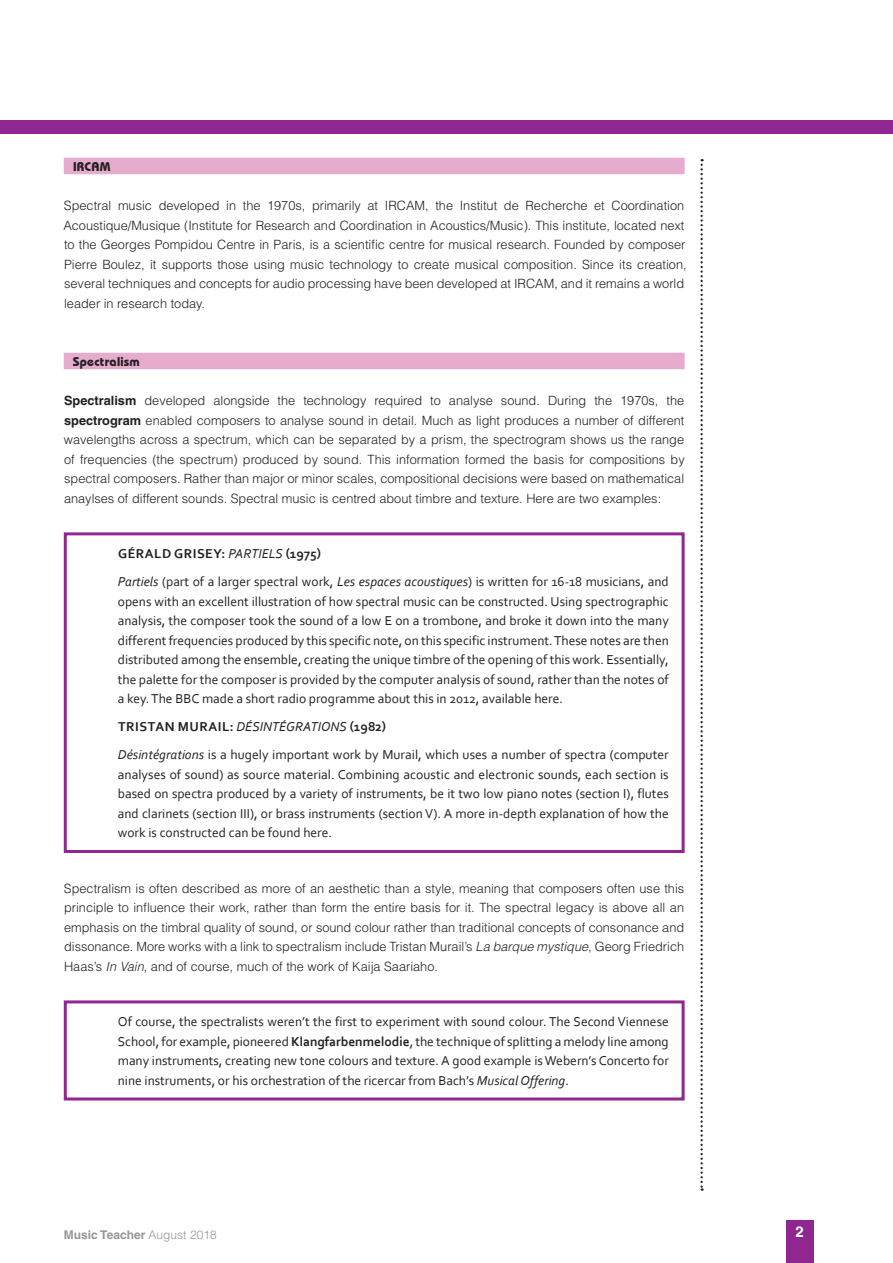
<style>
.page{position:relative;width:893px;height:1263px;background:#fff}
.page>*{position:absolute;margin:0;border:0;box-sizing:border-box;transform-origin:0 0}
.t1{font:700 15px "Helvetica";color:#fff}
.text_box_body{font:13.5px/19.5px "Corbel";color:#231f20;text-align:justify}
.text_box_head{font:700 13.5px "Corbel";letter-spacing:.04em;color:#231f20}
.Body_Text{font:300 12.75px/19.5px "Helvetica";color:#231f20;text-align:justify}
.B_Heading{font:700 12.75px "Bauhaus IT Cby BT";letter-spacing:.02em;color:#231f20}
.t2{font:700 12px "Helvetica";color:#939598}
.s1{font-weight:700}
.s2{font-weight:400;font-style:italic}
.s3{font-style:italic}
.s4{font-weight:300}
</style>
<div class="page">
<svg style="left:700px;top:159px;width:3px;height:1032px"></svg>
<div style="left:0;top:121px;width:893px;height:13px;background:#90268f"></div>
<div style="left:786px;top:1220px;width:27px;height:43px;background:#90268f"></div>
<div style="left:64px;top:158px;width:621px;height:16px;background:#e5acce"></div>
<div style="left:64px;top:353px;width:621px;height:16px;background:#e5acce"></div>
<div style="left:64px;top:532px;width:621px;height:321px;border:3px solid #90268f"></div>
<div style="left:64px;top:1000px;width:621px;height:100px;border:3px solid #90268f"></div>
<p class="B_Heading" style="left:73px;top:159px;width:39px">IRCAM</p>
<p class="Body_Text" style="left:63px;top:195px;width:625px;text-align:left">Spectral music developed in the 1970s, primarily at IRCAM, the Institut de Recherche et Coordination Acoustique/Musique (Institute for Research and Coordination in Acoustics/Music). This institute, located next to the Georges Pompidou Centre in Paris, is a scientific centre for musical research. Founded by composer Pierre Boulez, it supports those using music technology to create musical composition. Since its creation, several techniques and concepts for audio processing have been developed at IRCAM, and it remains a world leader in research today.</p>
<p class="B_Heading" style="left:73px;top:354px;width:68px">Spectralism</p>
<p class="Body_Text" style="left:64px;top:390px;width:622px"><span class="s1">Spectralism</span> developed alongside the technology required to analyse sound. During the 1970s, the <span class="s1">spectrogram</span> enabled composers to analyse sound in detail. Much as light produces a number of different wavelengths across a spectrum, which can be separated by a prism, the spectrogram shows us the range of frequencies (the spectrum) produced by sound. This information formed the basis for compositions by spectral composers. Rather than major or minor scales, compositional decisions were based on mathematical anaylses of different sounds. Spectral music is centred about timbre and texture. Here are two examples:</p>
<p class="text_box_head" style="left:118px;top:545px;width:204px">GÉRALD GRISEY: <span class="s2">PARTIELS</span> (1975)</p>
<p class="text_box_body" style="left:118px;top:572px;width:553px"><span class="s3">Partiels</span> (part of a larger spectral work, <span class="s3">Les espaces acoustiques</span>) is written for 16-18 musicians, and opens with an excellent illustration of how spectral music can be constructed. Using spectrographic analysis, the composer took the sound of a low E on a trombone, and broke it down into the many different frequencies produced by this specific note, on this specific instrument. These notes are then distributed among the ensemble, creating the unique timbre of the opening of this work. Essentially, the palette for the composer is provided by the computer analysis of sound, rather than the notes of a key. The BBC made a short radio programme about this in 2012, available here.</p>
<p class="text_box_head" style="left:118px;top:718px;width:269px">TRISTAN MURAIL: <span class="s2">DÉSINTÉGRATIONS</span> (1982)</p>
<p class="text_box_body" style="left:118px;top:745px;width:552px"><span class="s3">Désintégrations</span> is a hugely important work by Murail, which uses a number of spectra (computer analyses of sound) as source material. Combining acoustic and electronic sounds, each section is based on spectra produced by a variety of instruments, be it two low piano notes (section I), flutes and clarinets (section III), or brass instruments (section V). A more in-depth explanation of how the work is constructed can be found here.</p>
<p class="Body_Text" style="left:64px;top:878px;width:622px">Spectralism is often described as more of an aesthetic than a style, meaning that composers often use this principle to influence their work, rather than form the entire basis for it. The spectral legacy is above all an emphasis on the timbral quality of sound, or sound colour rather than traditional concepts of consonance and dissonance. More works with a link to spectralism include Tristan Murail’s <span class="s3">La barque mystique</span>, Georg Friedrich Haas’s <span class="s3">In Vain</span>, and of course, much of the work of Kaija Saariaho.</p>
<p class="text_box_body" style="left:118px;top:1012px;width:552px">Of course, the spectralists weren’t the first to experiment with sound colour. The Second Viennese School, for example, pioneered <span class="s1">Klangfarbenmelodie</span>, the technique of splitting a melody line among many instruments, creating new tone colours and texture. A good example is Webern’s Concerto for nine instruments, or his orchestration of the ricercar from Bach’s <span class="s3">Musical Offering</span>.</p>
<p class="t2" style="left:64px;top:1227px;width:154px">Music Teacher <span class="s4">August 2018</span></p>
<p class="t1" style="left:795px;top:1222px;width:10px">2</p>
</div>
